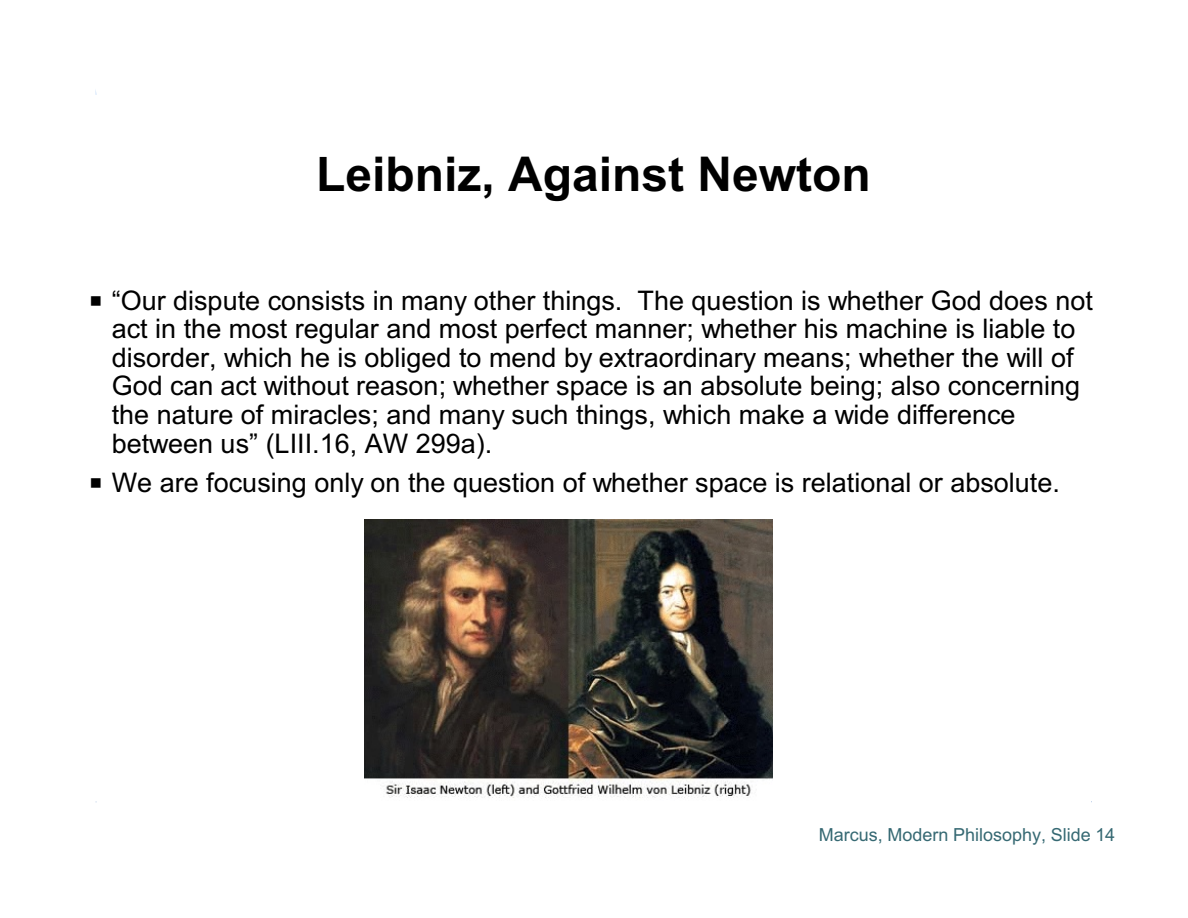
<style>
.page{position:relative;width:1188px;height:918px;background:#fff}
.page>*{position:absolute;margin:0;border:0;box-sizing:border-box;transform-origin:0 0}
.t1{font:700 48px "Arial";color:#000}
.t2{font:27px/28.5px "Arial";color:#000}
.t3{font:18px "Arial";color:#366973}
</style>
<div class="page">
<img style="left:364px;top:520px;width:409px;height:278px">
<h1 class="t1" style="left:316px;top:156px;width:556px">Leibniz, Against Newton</h1>
<p class="t2" style="left:112px;top:289px;width:983px">“Our dispute consists in many other things. The question is whether God does not act in the most regular and most perfect manner; whether his machine is liable to disorder, which he is obliged to mend by extraordinary means; whether the will of God can act without reason; whether space is an absolute being; also concerning the nature of miracles; and many such things, which make a wide difference between us” (LIII.16, AW 299a).</p>
<p class="t2" style="left:112px;top:471px;width:950px">We are focusing only on the question of whether space is relational or absolute.</p>
<p class="t3" style="left:819px;top:828px;width:298px">Marcus, Modern Philosophy, Slide 14</p>
</div>
